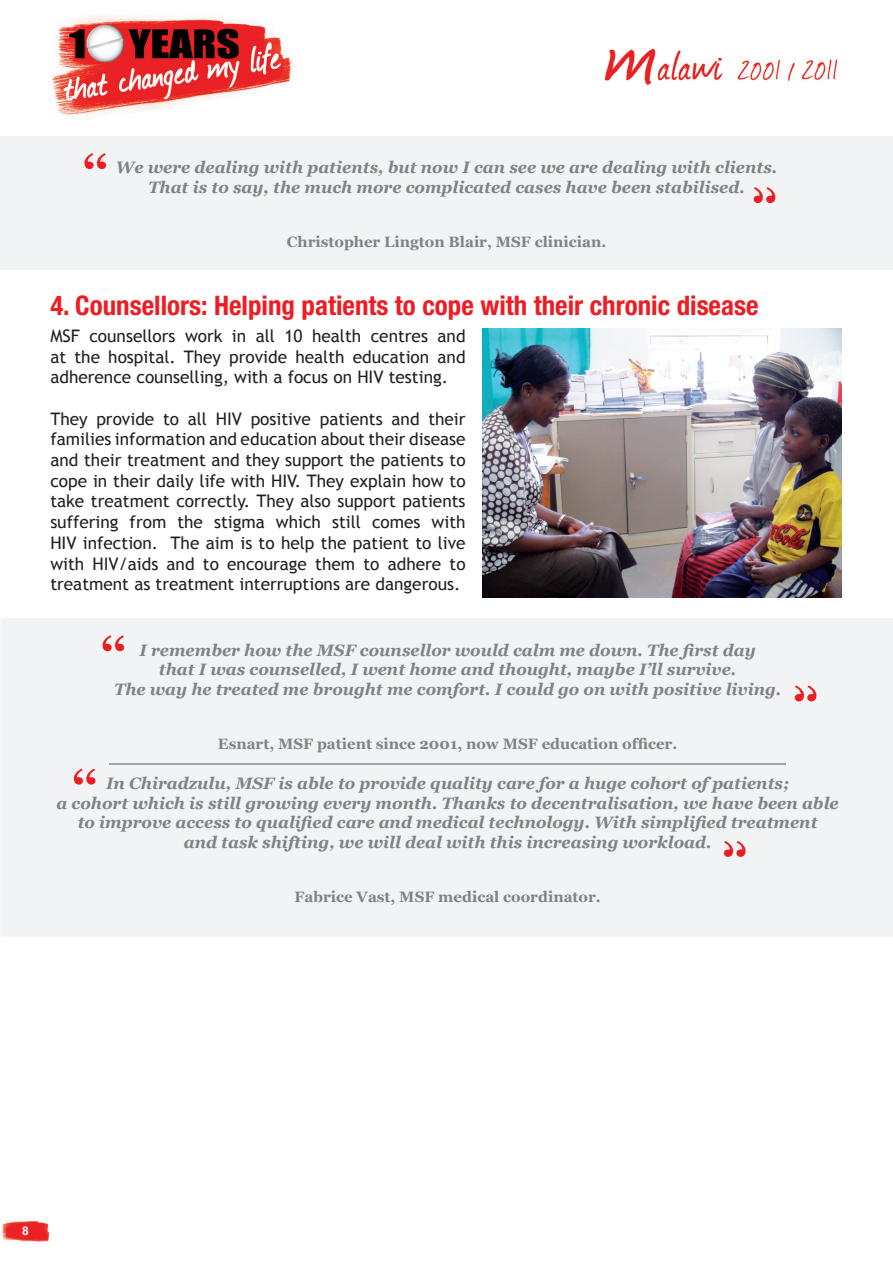
<style>
.page{position:relative;width:893px;height:1263px;background:#fff}
.page>*{position:absolute;margin:0;border:0;box-sizing:border-box;transform-origin:0 0}
.t1{font:700 condensed 27px "Helvetica Neue LT Std";color:#ee1d23}
.t2{font:17.25px/20.7px "Trebuchet MS";color:#231f20;text-align:justify}
.t3{font:italic 700 16.5px/19.8px "Georgia";color:#808285;text-align:center}
.t4{font:700 15px "Georgia";color:#808285}
.t5{font:700 12px "Arial";color:#fff}
</style>
<div class="page">
<img style="left:51px;top:15px;width:243px;height:101px">
<img style="left:604px;top:48px;width:234px;height:37px">
<img style="left:2px;top:1220px;width:48px;height:23px">
<div style="left:1px;top:136px;width:892px;height:133px;background:#f2f3f4"></div>
<div style="left:1px;top:619px;width:892px;height:317px;background:#f2f3f4"></div>
<svg style="left:84px;top:153px;width:22px;height:16px"></svg>
<svg style="left:754px;top:187px;width:21px;height:16px"></svg>
<svg style="left:103px;top:635px;width:21px;height:16px"></svg>
<svg style="left:795px;top:685px;width:21px;height:16px"></svg>
<svg style="left:74px;top:769px;width:21px;height:15px"></svg>
<svg style="left:724px;top:841px;width:22px;height:16px"></svg>
<img style="left:483px;top:329px;width:358px;height:269px">
<hr style="left:109px;top:764px;width:677px;height:1px;background:#a1a3a6">
<p class="t3" style="left:116px;top:158px;width:663px">We were dealing with patients, but now I can see we are dealing with clients.<br>That is to say, the much more complicated cases have been stabilised.</p>
<p class="t4" style="left:287px;top:233px;width:321px">Christopher Lington Blair, MSF clinician.</p>
<h1 class="t1" style="left:50px;top:289px;width:710px">4. Counsellors: Helping patients to cope with their chronic disease</h1>
<p class="t2" style="left:50px;top:326px;width:417px">MSF counsellors work in all 10 health centres and at the hospital. They provide health education and adherence counselling, with a focus on HIV testing.</p>
<p class="t2" style="left:50px;top:408px;width:417px">They provide to all HIV positive patients and their families information and education about their disease and their treatment and they support the patients to cope in their daily life with HIV. They explain how to take treatment correctly. They also support patients suffering from the stigma which still comes with HIV infection. The aim is to help the patient to live with HIV/aids and to encourage them to adhere to treatment as treatment interruptions are dangerous.</p>
<p class="t3" style="left:114px;top:640px;width:669px">I remember how the MSF counsellor would calm me down. The first day<br>that I was counselled, I went home and thought, maybe I’ll survive.<br>The way he treated me brought me comfort. I could go on with positive living.</p>
<p class="t4" style="left:218px;top:735px;width:461px">Esnart, MSF patient since 2001, now MSF education officer.</p>
<p class="t3" style="left:57px;top:773px;width:784px">In Chiradzulu, MSF is able to provide quality care for a huge cohort of patients;<br>a cohort which is still growing every month. Thanks to decentralisation, we have been able to improve access to qualified care and medical technology. With simplified treatment<br>and task shifting, we will deal with this increasing workload.</p>
<p class="t4" style="left:294px;top:888px;width:308px">Fabrice Vast, MSF medical coordinator.</p>
<p class="t5" style="left:22px;top:1223px;width:8px">8</p>
</div>
